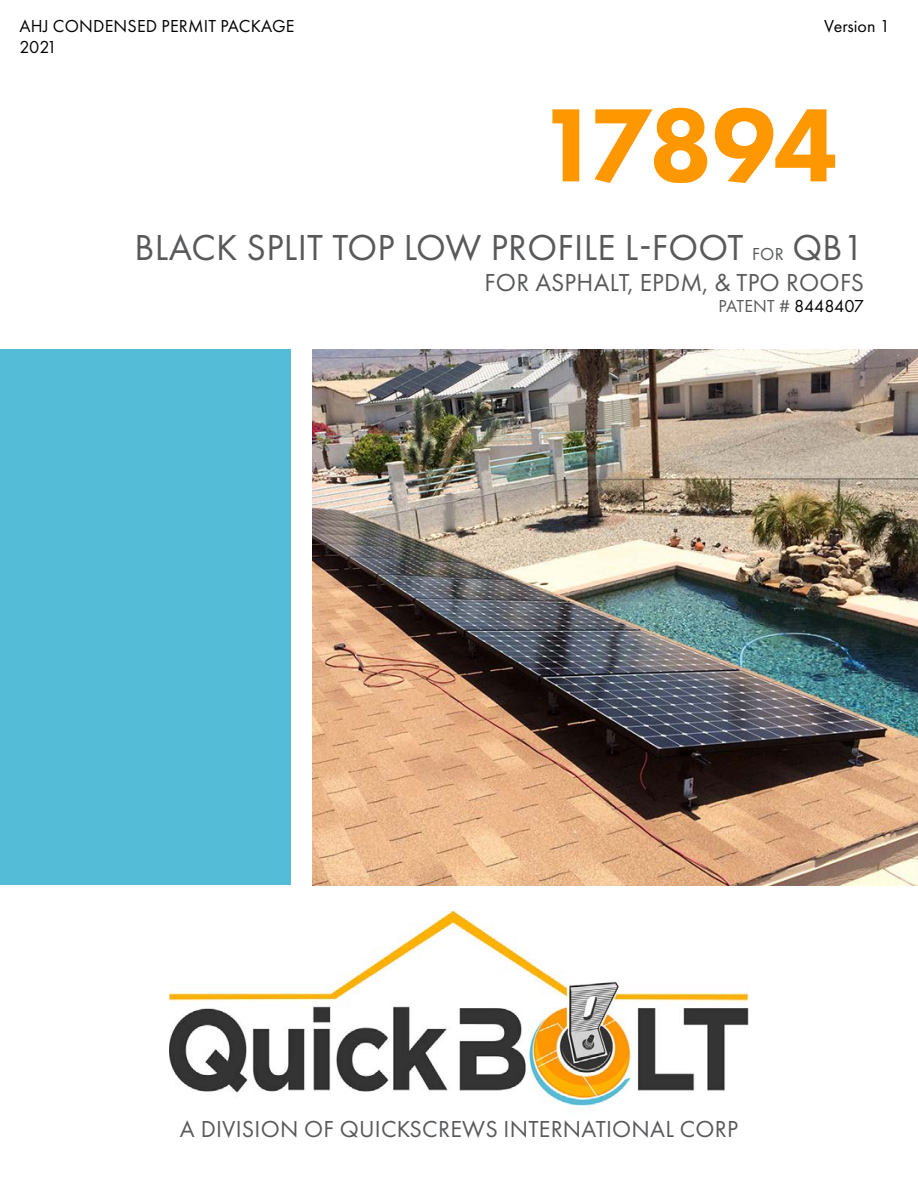
<style>
.page{position:relative;width:918px;height:1188px;background:#fff}
.page>*{position:absolute;margin:0;border:0;box-sizing:border-box;transform-origin:0 0}
.t1{font:800 108px "Futura PT";letter-spacing:-.04em;color:#ff9700}
.t2{font:37.5px "Futura PT";letter-spacing:.01em;color:#58595b}
.t3{font:25.5px "Futura PT";letter-spacing:.01em;color:#58595b}
.t4{font:24px "Futura PT";letter-spacing:.01em;color:#58595b}
.t5{font:18px/21.6px "Futura PT";letter-spacing:.01em;color:#000}
.t6{font:18px "Futura PT";color:#58595b}
.s1{font-size:18px}
.s2{color:#000}
</style>
<div class="page">
<img style="left:169px;top:911px;width:580px;height:195px">
<img style="left:312px;top:349px;width:606px;height:537px">
<div style="left:0;top:350px;width:291px;height:535px;background:#55bcd7"></div>
<p class="t5" style="left:19px;top:15px;width:277px">AHJ CONDENSED PERMIT PACKAGE<br>2021</p>
<p class="t5" style="left:824px;top:15px;width:67px">Version 1</p>
<h1 class="t1" style="left:538px;top:78px;width:302px">17894</h1>
<h2 class="t2" style="left:135px;top:226px;width:731px">BLACK SPLIT TOP LOW PROFILE L-FOOT <span class="s1">FOR</span> QB1</h2>
<p class="t3" style="left:485px;top:267px;width:381px">FOR ASPHALT, EPDM, &amp; TPO ROOFS</p>
<p class="t6" style="left:719px;top:296px;width:147px">PATENT # <span class="s2">8448407</span></p>
<p class="t4" style="left:180px;top:1115px;width:560px">A DIVISION OF QUICKSCREWS INTERNATIONAL CORP</p>
</div>
